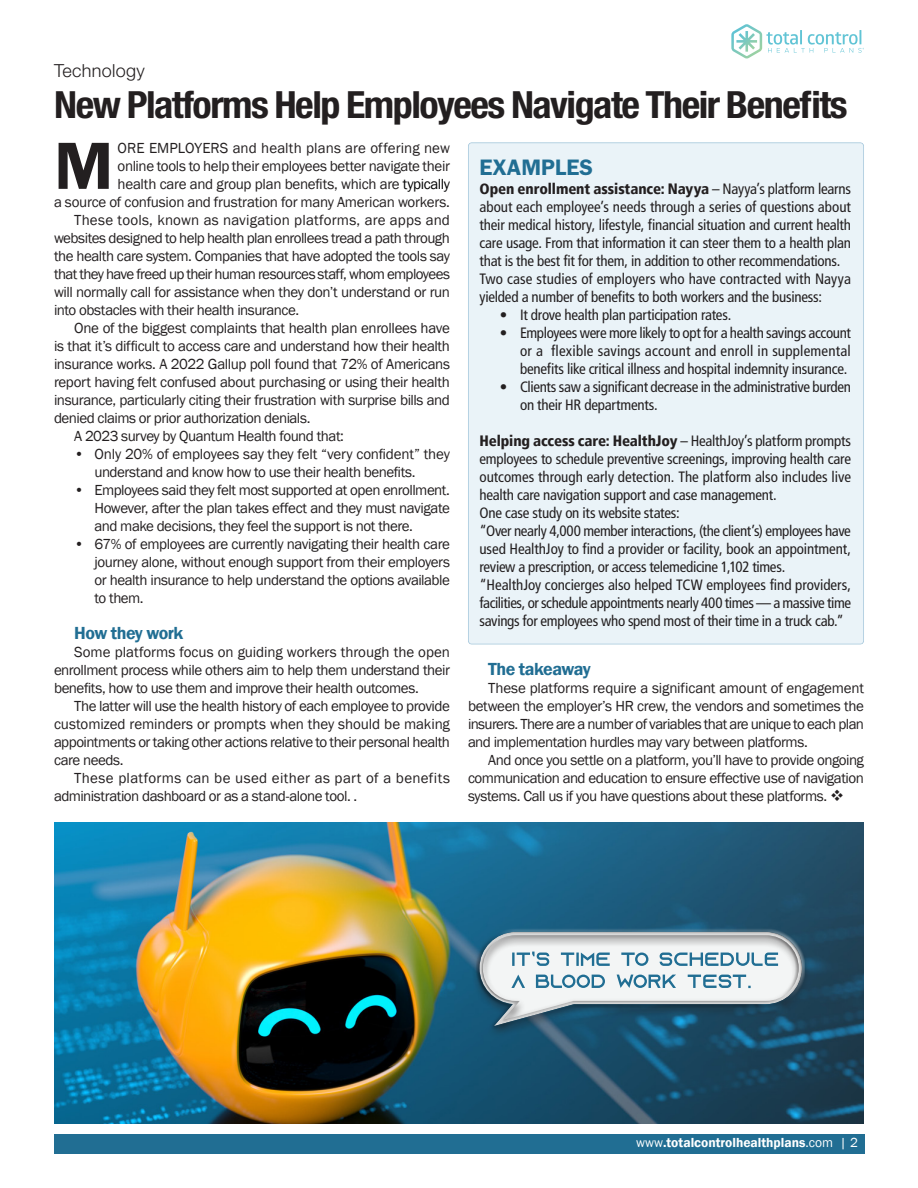
<style>
.page{position:relative;width:918px;height:1188px;background:#fff}
.page>*{position:absolute;margin:0;border:0;box-sizing:border-box;transform-origin:0 0}
.t1{font:600 69px "Franklin Gothic";color:#231f20}
.Masthead{font:700 condensed 37.5px "Helvetica Neue LT Std";letter-spacing:-.04em;color:#231f20;scale:1.07 1}
.t2{font:600 22.5px "ITC Franklin Gothic Std";color:#216e93}
.t3{font:600 18px "Franklin Gothic";letter-spacing:-.03em;color:#216e93}
.t4{font:300 18px "Helvetica Neue LT Std";letter-spacing:.02em;color:#231f20}
.t5{font:15px/18px "Franklin Gothic";letter-spacing:-.03em;color:#231f20;text-align:justify}
.t6{font:condensed 15px/18px "Frutiger LT";letter-spacing:-.015em;color:#231f20;text-align:justify}
.t7{font:15px/18px "Franklin Gothic";letter-spacing:.01em;color:#231f20}
.t8{font:600 13.5px "Franklin Gothic";color:#fff}
.s1{color:#000}
.s2{font-weight:900}
.s3{font-weight:400}
</style>
<div class="page">
<hr style="left:917px;top:0;width:1px;height:1188px;background:#e8eae9">
<div style="left:54px;top:1134px;width:810px;height:19px;background:#216e93"></div>
<svg style="left:731px;top:24px;width:133px;height:34px"></svg>
<div style="left:465px;top:142px;width:399px;height:503px;background:#eaf3f8"></div>
<img style="left:54px;top:823px;width:810px;height:300px">
<div style="left:472px;top:929px;width:338px;height:109px;background:#231f20;opacity:.75"></div>
<div style="left:475px;top:934px;width:325px;height:96px;background:#fff;opacity:.75"></div>
<div style="left:481px;top:928px;width:325px;height:94px;background:#231f20;opacity:.75"></div>
<svg style="left:480px;top:932px;width:322px;height:94px"></svg>
<p class="t4" style="left:54px;top:59px;width:92px">Technology</p>
<p class="Masthead" style="left:54px;top:82px;width:743px">New Platforms Help Employees Navigate Their Benefits</p>
<p class="t5" style="left:54px;top:139px;width:398px;text-align:right">ORE EMPLOYERS and health plans are offering new<br>online tools to help their employees better navigate their<br>health care and group plan benefits, which are <span class="s1">typically<br></span>a source of confusion and frustration for many American workers.</p>
<p class="t5" style="left:54px;top:211px;width:398px;text-indent:20px">These tools, known as navigation platforms, are apps and websites designed to help health plan enrollees tread a path through the health care system. Companies that have adopted the tools say that they have freed up their human resources staff, whom employees will normally call for assistance when they don’t understand or run into obstacles with their health insurance.</p>
<p class="t5" style="left:54px;top:319px;width:398px;text-indent:20px">One of the biggest complaints that health plan enrollees have is that it’s difficult to access care and understand how their health insurance works. A 2022 Gallup poll found that 72% of Americans report having felt confused about purchasing or using their health insurance, particularly citing their frustration with surprise bills and denied claims or prior authorization denials.</p>
<p class="t5" style="left:74px;top:427px;width:271px">A 2023 survey by Quantum Health found that:</p>
<p class="t5" style="left:94px;top:445px;width:357px;text-indent:-20px">• Only 20% of employees say they felt “very confident” they understand and know how to use their health benefits.</p>
<p class="t5" style="left:94px;top:481px;width:357px;text-indent:-20px">• Employees said they felt most supported at open enrollment.<br>However, after the plan takes effect and they must navigate and make decisions, they feel the support is not there.</p>
<p class="t5" style="left:94px;top:535px;width:357px;text-indent:-20px">• 67% of employees are currently navigating their health care journey alone, without enough support from their employers or health insurance to help understand the options available to them.</p>
<p class="t3" style="left:74px;top:622px;width:111px">How they work</p>
<p class="t5" style="left:54px;top:643px;width:398px;text-indent:20px">Some platforms focus on guiding workers through the open enrollment process while others aim to help them understand their benefits, how to use them and improve their health outcomes.</p>
<p class="t5" style="left:54px;top:697px;width:398px;text-indent:20px">The latter will use the health history of each employee to provide customized reminders or prompts when they should be making appointments or taking other actions relative to their personal health care needs.</p>
<p class="t7" style="left:54px;top:769px;width:397px;text-indent:20px">These platforms can be used either as part of a benefits administration dashboard or as a stand-alone tool. .</p>
<p class="t1" style="left:54px;top:123px;width:61px">M</p>
<p class="t2" style="left:480px;top:154px;width:115px">EXAMPLES</p>
<p class="t6" style="left:480px;top:180px;width:373px"><span class="s2">Open enrollment assistance: Nayya</span> – Nayya’s platform learns about each employee’s needs through a series of questions about their medical history, lifestyle, financial situation and current health care usage. From that information it can steer them to a health plan that is the best fit for them, in addition to other recommendations.</p>
<p class="t6" style="left:480px;top:270px;width:373px">Two case studies of employers who have contracted with Nayya yielded a number of benefits to both workers and the business:</p>
<p class="t6" style="left:500px;top:306px;width:233px">• It drove health plan participation rates.</p>
<p class="t6" style="left:520px;top:324px;width:332px;text-indent:-20px">• Employees were more likely to opt for a health savings account or a flexible savings account and enroll in supplemental benefits like critical illness and hospital indemnity insurance.</p>
<p class="t6" style="left:520px;top:378px;width:333px;text-indent:-20px">• Clients saw a significant decrease in the administrative burden on their HR departments.</p>
<p class="t6" style="left:480px;top:432px;width:373px"><span class="s2">Helping access care: HealthJoy</span> – HealthJoy’s platform prompts employees to schedule preventive screenings, improving health care outcomes through early detection. The platform also includes live health care navigation support and case management.</p>
<p class="t6" style="left:480px;top:504px;width:202px">One case study on its website states:</p>
<p class="t6" style="left:480px;top:522px;width:373px">“Over nearly 4,000 member interactions, (the client’s) employees have used HealthJoy to find a provider or facility, book an appointment, review a prescription, or access telemedicine 1,102 times.</p>
<p class="t6" style="left:480px;top:576px;width:373px">“HealthJoy concierges also helped TCW employees find providers, facilities, or schedule appointments nearly 400 times — a massive time savings for employees who spend most of their time in a truck cab.”</p>
<p class="t3" style="left:488px;top:658px;width:104px">The takeaway</p>
<p class="t5" style="left:468px;top:679px;width:398px;text-indent:20px">These platforms require a significant amount of engagement between the employer’s HR crew, the vendors and sometimes the insurers. There are a number of variables that are unique to each plan and implementation hurdles may vary between platforms.</p>
<p class="t5" style="left:468px;top:751px;width:398px;text-indent:20px">And once you settle on a platform, you’ll have to provide ongoing communication and education to ensure effective use of navigation systems. Call us if you have questions about these platforms. ❖</p>
<p class="t8" style="left:636px;top:1134px;width:223px"><span class="s3">www</span>.totalcontrolhealthplans<span class="s3">.com | 2</span></p>
</div>
